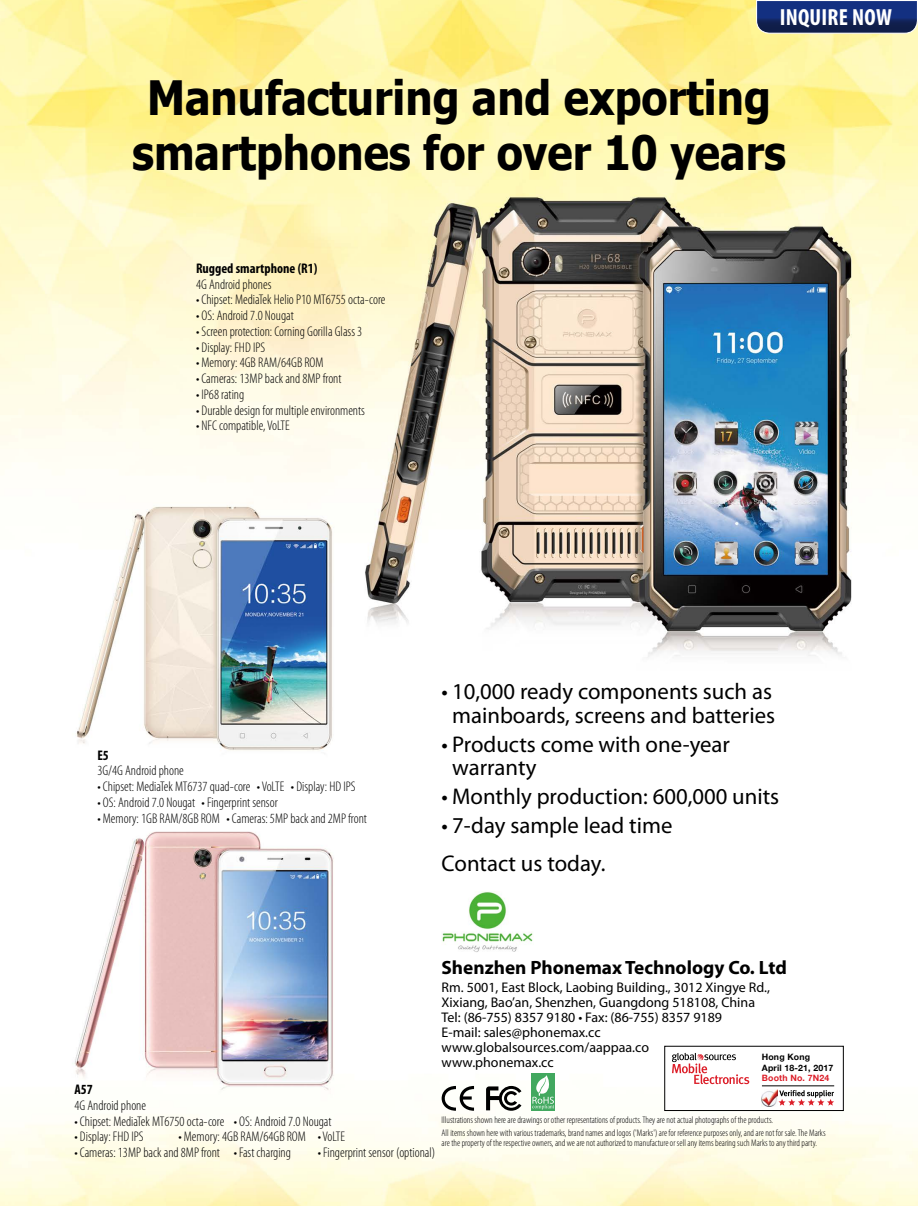
<style>
.page{position:relative;width:918px;height:1206px;background:#fff}
.page>*{position:absolute;margin:0;border:0;box-sizing:border-box;transform-origin:0 0}
.t1{font:700 47.25px/54.2px "Tahoma";color:#000;text-align:center;scale:.9 1}
.t2{font:700 condensed 23.45px "Myriad Pro";letter-spacing:.01em;color:#fff}
.t3{font:22.75px/23.6px "Myriad Pro";color:#000}
.t4{font:700 19.25px "Myriad Pro";color:#000}
.t5{font:300 condensed 14px "Myriad Pro";color:#000}
.t6{font:14px/14.9px "Myriad Pro";color:#000}
.t7{font:700 condensed 14px "Myriad Pro";color:#000}
.t8{font:300 condensed 9.62px/10.5px "Myriad Pro";color:#000}
.t9{font:700 8.75px/10.5px "Helvetica Neue";letter-spacing:.02em;color:#000}
.t10{font:700 8.75px "Helvetica Neue";letter-spacing:.02em;color:#dc1d28}
</style>
<div class="page">
<img style="left:0;top:0;width:918px;height:1205px">
<svg style="left:441px;top:1085px;width:33px;height:25px"></svg>
<svg style="left:486px;top:1085px;width:35px;height:25px"></svg>
<div style="left:531px;top:1073px;width:24px;height:37px;background:#42a85f"></div>
<svg style="left:532px;top:1075px;width:22px;height:34px"></svg>
<img style="left:441px;top:891px;width:93px;height:61px">
<div style="left:665px;top:1046px;width:178px;height:64px;background:#fff"></div>
<hr style="left:762px;top:1085px;width:72px;height:1px;background:#000">
<img style="left:762px;top:1089px;width:15px;height:17px">
<svg style="left:778px;top:1090px;width:56px;height:15px"></svg>
<svg style="left:672px;top:1052px;width:77px;height:32px"></svg>
<svg style="left:755px;top:0;width:163px;height:34px;background:#283d77"></svg>
<h2 class="t2" style="left:780px;top:2px;width:114px">INQUIRE NOW</h2>
<h1 class="t1" style="left:132px;top:68px;width:728px">Manufacturing and exporting smartphones for over 10 years</h1>
<p class="t7" style="left:196px;top:259px;width:123px">Rugged smartphone (R1)</p>
<p class="t5" style="left:196px;top:276px;width:77px">4G Android phones</p>
<p class="t5" style="left:196px;top:291px;width:191px">• Chipset: MediaTek Helio P10 MT6755 octa-core</p>
<p class="t5" style="left:196px;top:307px;width:99px">• OS: Android 7.0 Nougat</p>
<p class="t5" style="left:196px;top:323px;width:168px">• Screen protection: Corning Gorilla Glass 3</p>
<p class="t5" style="left:196px;top:339px;width:71px">• Display: FHD IPS</p>
<p class="t5" style="left:196px;top:354px;width:129px">• Memory: 4GB RAM/64GB ROM</p>
<p class="t5" style="left:196px;top:370px;width:147px">• Cameras: 13MP back and 8MP front</p>
<p class="t5" style="left:196px;top:386px;width:50px">• IP68 rating</p>
<p class="t5" style="left:196px;top:402px;width:170px">• Durable design for multiple environments</p>
<p class="t5" style="left:196px;top:417px;width:95px">• NFC compatible, VoLTE</p>
<p class="t7" style="left:97px;top:746px;width:13px">E5</p>
<p class="t5" style="left:97px;top:762px;width:88px">3G/4G Android phone</p>
<p class="t5" style="left:97px;top:778px;width:260px">• Chipset: MediaTek MT6737 quad-core • VoLTE • Display: HD IPS</p>
<p class="t5" style="left:97px;top:794px;width:182px">• OS: Android 7.0 Nougat • Fingerprint sensor</p>
<p class="t5" style="left:97px;top:809px;width:271px">• Memory: 1GB RAM/8GB ROM • Cameras: 5MP back and 2MP front</p>
<h3 class="t3" style="left:441px;top:679px;width:335px;text-align:center">• 10,000 ready components such as mainboards, screens and batteries</h3>
<h3 class="t3" style="left:452px;top:732px;width:279px;text-indent:-11px">• Products come with one-year warranty</h3>
<h3 class="t3" style="left:441px;top:784px;width:339px">• Monthly production: 600,000 units</h3>
<h3 class="t3" style="left:441px;top:805px;width:232px;line-height:38.5px">• 7-day sample lead time<br>Contact us today.</h3>
<h3 class="t4" style="left:441px;top:955px;width:347px">Shenzhen Phonemax Technology Co. Ltd</h3>
<p class="t6" style="left:441px;top:980px;width:330px">Rm. 5001, East Block, Laobing Building., 3012 Xingye Rd., Xixiang, Bao’an, Shenzhen, Guangdong 518108, China Tel: (86-755) 8357 9180 • Fax: (86-755) 8357 9189<br>E-mail: sales@phonemax.cc www.globalsources.com/aappaa.co<br>www.phonemax.cc</p>
<p class="t9" style="left:762px;top:1051px;width:73px">Hong Kong<br>April 18-21, 2017</p>
<p class="t10" style="left:762px;top:1069px;width:69px">Booth No. 7N24</p>
<p class="t7" style="left:74px;top:1080px;width:20px">A57</p>
<p class="t5" style="left:74px;top:1096px;width:73px">4G Android phone</p>
<p class="t5" style="left:74px;top:1112px;width:258px">• Chipset: MediaTek MT6750 octa-core • OS: Android 7.0 Nougat</p>
<p class="t5" style="left:74px;top:1128px;width:71px">• Display: FHD IPS</p>
<p class="t5" style="left:178px;top:1128px;width:168px">• Memory: 4GB RAM/64GB ROM • VoLTE</p>
<p class="t5" style="left:74px;top:1144px;width:218px">• Cameras: 13MP back and 8MP front • Fast charging</p>
<p class="t5" style="left:318px;top:1144px;width:119px">• Fingerprint sensor (optional)</p>
<p class="t8" style="left:441px;top:1114px;width:333px">Illustrations shown here are drawings or other representations of products. They are not actual photographs of the products.</p>
<p class="t8" style="left:441px;top:1127px;width:385px">All items shown here with various trademarks, brand names and logos ('Marks') are for reference purposes only, and are not for sale. The Marks are the property of the respective owners, and we are not authorized to manufacture or sell any items bearing such Marks to any third party.</p>
</div>
